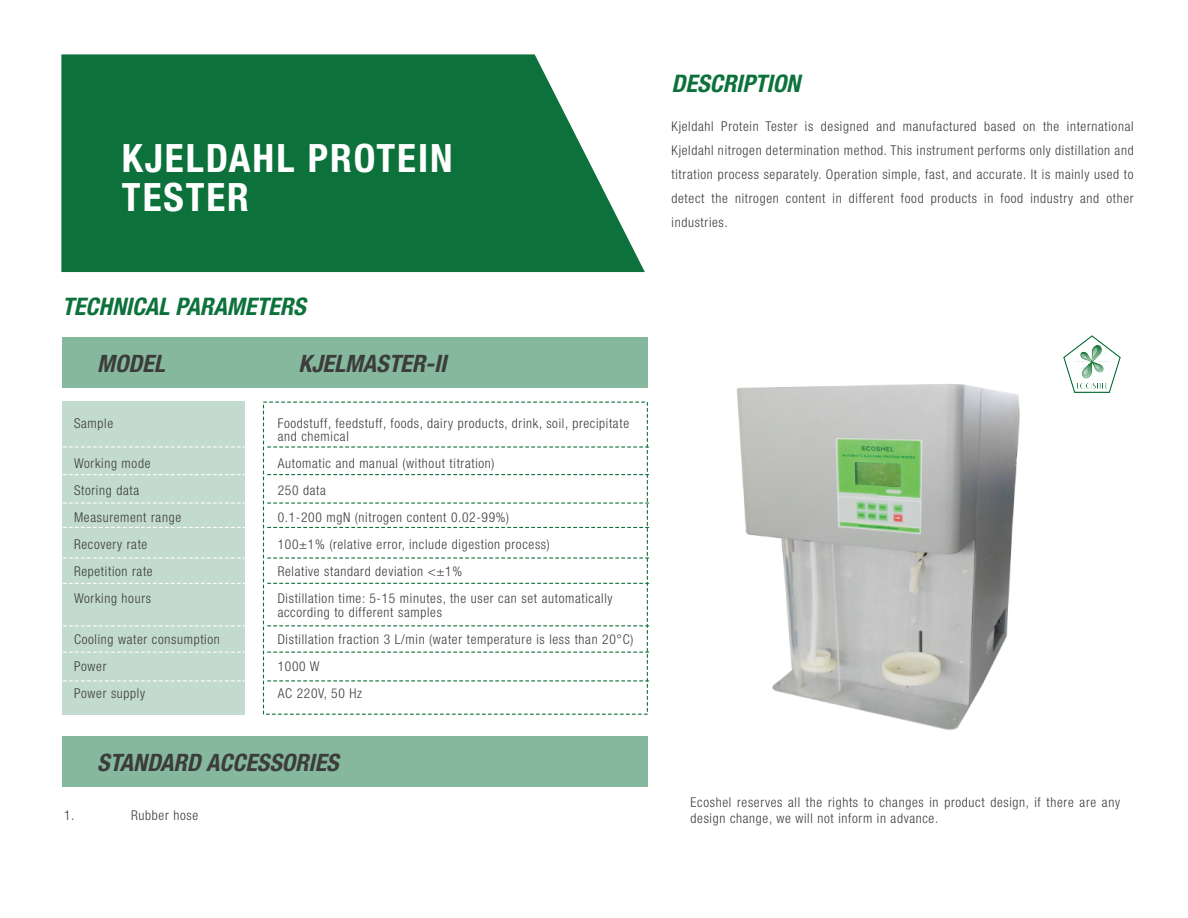
<style>
.page{position:relative;width:1188px;height:918px;background:#fff}
.page>*{position:absolute;margin:0;border:0;box-sizing:border-box;transform-origin:0 0}
.t1{font:700 condensed 39.15px/39.2px "Helvetica Neue LT Std";letter-spacing:.05em;color:#fff}
.t2{font:italic 700 condensed 24.15px "Helvetica Neue LT Std";color:#0c713a}
.t3{font:italic 700 condensed 24px "Helvetica Neue LT Std";color:#3c3c3b}
.t4{font:300 condensed 13.5px/27px "Helvetica Neue LT Std";letter-spacing:.05em;color:#3c3c3b}
</style>
<div class="page">
<img style="left:621px;top:337px;width:500px;height:450px">
<svg style="left:61px;top:54px;width:584px;height:218px;background:#237e4d"></svg>
<div style="left:62px;top:337px;width:585px;height:51px;background:#85b89c"></div>
<div style="left:62px;top:402px;width:183px;height:313px;background:#c2dbce"></div>
<svg style="left:268px;top:446px;width:381px;height:2px"></svg>
<svg style="left:63px;top:446px;width:182px;height:2px"></svg>
<svg style="left:268px;top:474px;width:381px;height:1px"></svg>
<svg style="left:63px;top:474px;width:182px;height:1px"></svg>
<svg style="left:268px;top:502px;width:381px;height:2px"></svg>
<svg style="left:63px;top:502px;width:182px;height:2px"></svg>
<svg style="left:268px;top:527px;width:381px;height:1px"></svg>
<svg style="left:63px;top:527px;width:182px;height:1px"></svg>
<svg style="left:268px;top:557px;width:381px;height:2px"></svg>
<svg style="left:63px;top:557px;width:182px;height:2px"></svg>
<svg style="left:268px;top:583px;width:381px;height:1px"></svg>
<svg style="left:63px;top:583px;width:182px;height:1px"></svg>
<svg style="left:268px;top:625px;width:381px;height:1px"></svg>
<svg style="left:63px;top:625px;width:182px;height:1px"></svg>
<svg style="left:268px;top:652px;width:381px;height:1px"></svg>
<svg style="left:63px;top:652px;width:182px;height:1px"></svg>
<svg style="left:268px;top:680px;width:381px;height:1px"></svg>
<svg style="left:63px;top:680px;width:182px;height:1px"></svg>
<img style="left:1064px;top:335px;width:56px;height:57px">
<div style="left:62px;top:736px;width:585px;height:51px;background:#85b89c"></div>
<h1 class="t1" style="left:122px;top:138px;width:332px">KJELDAHL PROTEIN<br>TESTER</h1>
<h2 class="t2" style="left:62px;top:292px;width:245px">TECHNICAL PARAMETERS</h2>
<h3 class="t3" style="left:97px;top:349px;width:69px">MODEL</h3>
<h3 class="t3" style="left:299px;top:349px;width:149px">KJELMASTER-II</h3>
<p class="t4" style="left:74px;top:409px;width:41px">Sample</p>
<p class="t4" style="left:74px;top:450px;width:109px">Working mode<br>Storing data<br>Measurement range<br>Recovery rate<br>Repetition rate<br>Working hours</p>
<p class="t4" style="left:74px;top:625px;width:147px">Cooling water consumption<br>Power<br>Power supply</p>
<p class="t4" style="left:278px;top:416px;width:353px;line-height:13.5px">Foodstuff, feedstuff, foods, dairy products, drink, soil, precipitate and chemical</p>
<p class="t4" style="left:278px;top:450px;width:336px">Automatic and manual (without titration)<br>250 data<br>0.1-200 mgN (nitrogen content 0.02-99%)<br>100±1% (relative error, include digestion process)<br>Relative standard deviation &lt;±1%<br>Distillation time: 5-15 minutes, the user can set automatically</p>
<p class="t4" style="left:278px;top:598px;width:357px">according to different samples<br>Distillation fraction 3 L/min (water temperature is less than 20°C)<br>1000 W<br>AC 220V, 50 Hz</p>
<h3 class="t3" style="left:97px;top:747px;width:243px">STANDARD ACCESSORIES</h3>
<p class="t4" style="left:64px;top:802px;width:12px">1.</p>
<p class="t4" style="left:131px;top:802px;width:68px">Rubber hose</p>
<h2 class="t2" style="left:672px;top:69px;width:130px">DESCRIPTION</h2>
<p class="t4" style="left:672px;top:114px;width:464px;line-height:24px;text-align:justify">Kjeldahl Protein Tester is designed and manufactured based on the international Kjeldahl nitrogen determination method. This instrument performs only distillation and titration process separately. Operation simple, fast, and accurate. It is mainly used to detect the nitrogen content in different food products in food industry and other industries.</p>
<p class="t4" style="left:691px;top:794px;width:431px;line-height:16.2px">Ecoshel reserves all the rights to changes in product design, if there are any design change, we will not inform in advance.</p>
</div>
